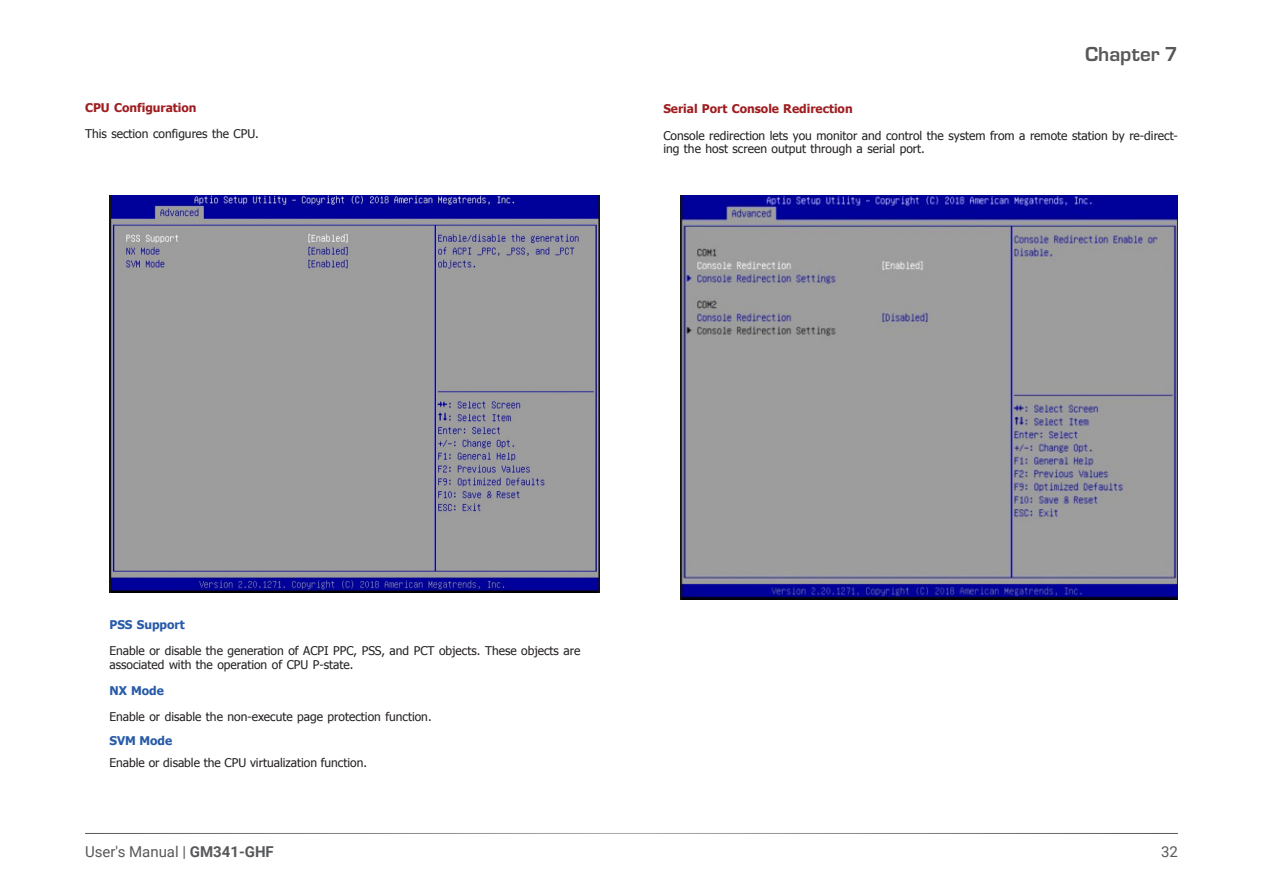
<style>
.page{position:relative;width:1263px;height:893px;background:#fff}
.page>*{position:absolute;margin:0;border:0;box-sizing:border-box;transform-origin:0 0}
.t1{font:700 21px "Eurostile";color:#57585a}
.t2{font:15px "Roboto";color:#57585a}
.Body_Text{font:12px/13.5px "Tahoma";color:#231f20}
.Heading__TOC__Style{font:700 12px "Tahoma";color:#9f1d20}
.Heading__TOC__Style-2{font:700 12px "Tahoma";color:#275aa8}
.Body_Text-2{font:700 12px "Tahoma";color:#275aa8}
.s1{font-weight:700}
</style>
<div class="page">
<hr style="left:85px;top:833px;width:1093px;height:1px;background:#57585a">
<img style="left:109px;top:196px;width:491px;height:397px">
<img style="left:680px;top:196px;width:498px;height:403px">
<p class="Heading__TOC__Style" style="left:85px;top:99px;width:113px">CPU Configuration</p>
<p class="Body_Text" style="left:85px;top:127px;width:175px">This section configures the CPU.</p>
<h1 class="t1" style="left:1085px;top:39px;width:94px">Chapter 7</h1>
<p class="Heading__TOC__Style" style="left:663px;top:100px;width:191px">Serial Port Console Redirection</p>
<p class="Body_Text" style="left:663px;top:128px;width:516px">Console redirection lets you monitor and control the system from a remote station by re-direct&shy;ing the host screen output through a serial port.</p>
<p class="Heading__TOC__Style-2" style="left:109px;top:616px;width:77px">PSS Support</p>
<p class="Body_Text" style="left:109px;top:644px;width:472px">Enable or disable the generation of ACPI PPC, PSS, and PCT objects. These objects are associated with the operation of CPU P-state.</p>
<p class="Body_Text-2" style="left:109px;top:682px;width:56px">NX Mode</p>
<p class="Body_Text" style="left:109px;top:710px;width:324px">Enable or disable the non-execute page protection function.</p>
<p class="Heading__TOC__Style-2" style="left:109px;top:732px;width:64px">SVM Mode</p>
<p class="Body_Text" style="left:109px;top:756px;width:259px">Enable or disable the CPU virtualization function.</p>
<p class="t2" style="left:85px;top:841px;width:190px">User's Manual | <span class="s1">GM341-GHF</span></p>
<p class="t2" style="left:1161px;top:841px;width:18px">32</p>
</div>
